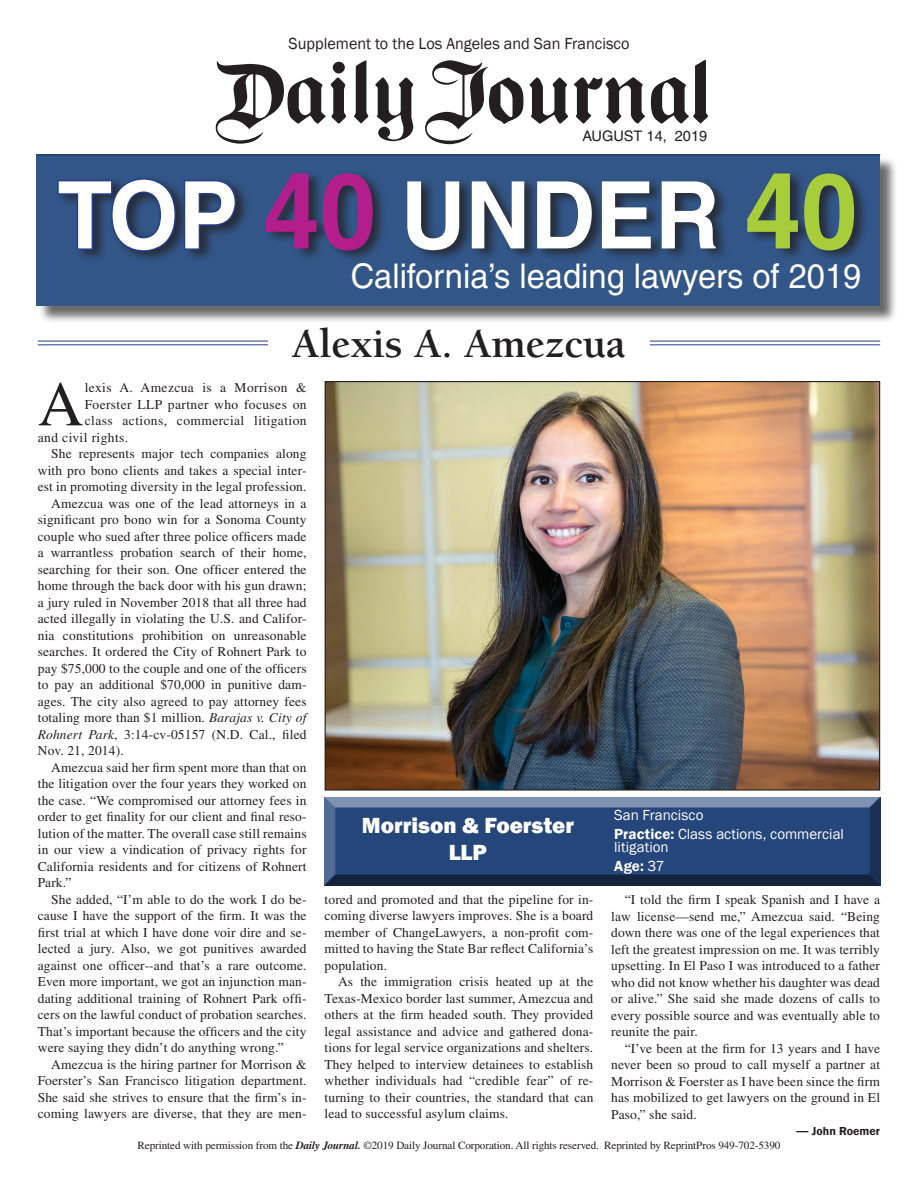
<style>
.page{position:relative;width:918px;height:1188px;background:#fff}
.page>*{position:absolute;margin:0;border:0;box-sizing:border-box;transform-origin:0 0}
.t1{font:700 93.3px "Helvetica";color:#fff;scale:.96 1}
.t2{font:63.3px "Times";color:#231f20}
.t3{font:700 42px "Berkeley Std";letter-spacing:-.005em;color:#231f20}
.t4{font:34.05px "Helvetica";color:#fff;scale:.96 1}
.t5{font:800 22.5px/27px "Franklin Gothic";color:#fff;text-align:center}
.t6{font:16.5px "Franklin Gothic";color:#231f20}
.t7{font:15px/18.9px "Franklin Gothic";color:#fff}
.t8{font:14.55px "Helvetica";color:#231f20}
.t9{font:13.5px/16.5px "Times";letter-spacing:.01em;color:#231f20;text-align:justify}
.t10{font:13.5px "Times";letter-spacing:.03em;color:#231f20}
.t11{font:600 12px "Franklin Gothic";color:#231f20}
.t12{font:11.1px "Times";letter-spacing:-.01em;color:#231f20}
.s1{font-size:105.6px;color:#b41e8c}
.s2{font-size:105.6px;color:#a7ce3a}
.s3{font-style:italic}
.s4{font-weight:600}
.s5{font-family:"Helvetica";font-weight:700}
.s6{font-weight:700;font-style:italic}
</style>
<div class="page">
<div style="left:325px;top:797px;width:556px;height:90px;background:#231f20;opacity:.75"></div>
<hr style="left:38px;top:341px;width:842px;height:1px;background:#253f8e">
<hr style="left:38px;top:344px;width:842px;height:1px;background:#253f8e">
<img style="left:327px;top:383px;width:551px;height:406px">
<svg style="left:354px;top:60px;width:14px;height:64px"></svg>
<svg style="left:651px;top:60px;width:57px;height:64px"></svg>
<svg style="left:216px;top:61px;width:130px;height:83px"></svg>
<svg style="left:375px;top:77px;width:38px;height:64px"></svg>
<svg style="left:425px;top:60px;width:98px;height:84px"></svg>
<svg style="left:530px;top:77px;width:38px;height:47px"></svg>
<svg style="left:574px;top:77px;width:71px;height:47px"></svg>
<hr style="left:38px;top:154px;width:842px;height:2px;background:#231f20">
<div style="left:268px;top:328px;width:382px;height:30px;background:#fff"></div>
<div style="left:38px;top:156px;width:860px;height:168px;background:#231f20;opacity:.75"></div>
<div style="left:36px;top:154px;width:843px;height:151px;background:#325687"></div>
<div style="left:56px;top:170px;width:812px;height:94px;background:#231f20;opacity:.75"></div>
<svg style="left:56px;top:177px;width:182px;height:76px"></svg>
<p class="t6" style="left:288px;top:33px;width:343px">Supplement to the Los Angeles and San Francisco</p>
<p class="t8" style="left:583px;top:127px;width:126px">AUGUST 14, 2019</p>
<h1 class="t1" style="left:57px;top:159px;width:835px">TOP <span class="s1">40</span> UNDER <span class="s2">40</span></h1>
<h3 class="t4" style="left:351px;top:256px;width:534px">California’s leading lawyers of 2019</h3>
<h3 class="t3" style="left:291px;top:322px;width:336px">Alexis A. Amezcua</h3>
<h2 class="t2" style="left:38px;top:368px;width:47px">A</h2>
<p class="t10" style="left:85px;top:380px;width:223px">lexis A. Amezcua is a Morrison &amp;</p>
<p class="t10" style="left:85px;top:397px;width:223px">Foerster LLP partner who focuses on</p>
<p class="t10" style="left:85px;top:413px;width:223px">class actions, commercial litigation</p>
<p class="t10" style="left:38px;top:430px;width:92px">and civil rights.</p>
<p class="t9" style="left:51px;top:445px;width:257px">She represents major tech companies along</p>
<p class="t9" style="left:38px;top:462px;width:270px">with pro bono clients and takes a special inter-</p>
<p class="t9" style="left:38px;top:478px;width:270px">est in promoting diversity in the legal profession.</p>
<p class="t9" style="left:51px;top:495px;width:257px">Amezcua was one of the lead attorneys in a</p>
<p class="t9" style="left:38px;top:511px;width:270px">significant pro bono win for a Sonoma County</p>
<p class="t9" style="left:38px;top:528px;width:270px">couple who sued after three police officers made</p>
<p class="t9" style="left:38px;top:544px;width:270px">a warrantless probation search of their home,</p>
<p class="t9" style="left:38px;top:561px;width:270px">searching for their son. One officer entered the</p>
<p class="t9" style="left:38px;top:577px;width:270px">home through the back door with his gun drawn;</p>
<p class="t9" style="left:38px;top:594px;width:270px">a jury ruled in November 2018 that all three had</p>
<p class="t9" style="left:38px;top:610px;width:270px">acted illegally in violating the U.S. and Califor-</p>
<p class="t9" style="left:38px;top:627px;width:270px">nia constitutions prohibition on unreasonable</p>
<p class="t9" style="left:38px;top:643px;width:270px">searches. It ordered the City of Rohnert Park to</p>
<p class="t9" style="left:38px;top:660px;width:270px">pay $75,000 to the couple and one of the officers</p>
<p class="t9" style="left:38px;top:676px;width:270px">to pay an additional $70,000 in punitive dam-</p>
<p class="t9" style="left:38px;top:693px;width:270px">ages. The city also agreed to pay attorney fees</p>
<p class="t9" style="left:38px;top:709px;width:270px">totaling more than $1 million. <span class="s3">Barajas v. City of</span></p>
<p class="t9" style="left:38px;top:726px;width:270px"><span class="s3">Rohnert Park</span>, 3:14-cv-05157 (N.D. Cal., filed</p>
<p class="t9" style="left:38px;top:742px;width:87px">Nov. 21, 2014).</p>
<p class="t9" style="left:51px;top:759px;width:257px">Amezcua said her firm spent more than that on</p>
<p class="t9" style="left:38px;top:775px;width:270px">the litigation over the four years they worked on</p>
<p class="t9" style="left:38px;top:792px;width:270px">the case. “We compromised our attorney fees in</p>
<p class="t9" style="left:38px;top:808px;width:270px">order to get finality for our client and final reso-</p>
<p class="t9" style="left:38px;top:825px;width:270px">lution of the matter. The overall case still remains</p>
<p class="t9" style="left:38px;top:841px;width:270px">in our view a vindication of privacy rights for</p>
<p class="t9" style="left:38px;top:858px;width:270px">California residents and for citizens of Rohnert</p>
<p class="t9" style="left:38px;top:874px;width:35px">Park.”</p>
<p class="t9" style="left:51px;top:891px;width:257px">She added, “I’m able to do the work I do be-</p>
<p class="t9" style="left:38px;top:907px;width:270px">cause I have the support of the firm. It was the</p>
<p class="t9" style="left:38px;top:924px;width:270px">first trial at which I have done voir dire and se-</p>
<p class="t9" style="left:38px;top:940px;width:270px">lected a jury. Also, we got punitives awarded</p>
<p class="t9" style="left:38px;top:957px;width:270px">against one officer--and that’s a rare outcome.</p>
<p class="t9" style="left:38px;top:973px;width:270px">Even more important, we got an injunction man-</p>
<p class="t9" style="left:38px;top:990px;width:270px">dating additional training of Rohnert Park offi-</p>
<p class="t9" style="left:38px;top:1006px;width:270px">cers on the lawful conduct of probation searches.</p>
<p class="t9" style="left:38px;top:1023px;width:270px">That’s important because the officers and the city</p>
<p class="t9" style="left:38px;top:1039px;width:247px">were saying they didn’t do anything wrong.”</p>
<p class="t9" style="left:51px;top:1056px;width:257px">Amezcua is the hiring partner for Morrison &amp;</p>
<p class="t9" style="left:38px;top:1072px;width:270px">Foerster’s San Francisco litigation department.</p>
<p class="t9" style="left:38px;top:1089px;width:270px">She said she strives to ensure that the firm’s in-</p>
<p class="t9" style="left:38px;top:1105px;width:270px">coming lawyers are diverse, that they are men-</p>
<h3 class="t5" style="left:362px;top:812px;width:214px">Morrison &amp; Foerster<br>LLP</h3>
<p class="t9" style="left:325px;top:891px;width:270px">tored and promoted and that the pipeline for in&shy;coming diverse lawyers improves. She is a board member of ChangeLawyers, a non-profit com&shy;mitted to having the State Bar reflect California’s population.</p>
<p class="t9" style="left:325px;top:974px;width:270px;text-indent:14px">As the immigration crisis heated up at the Texas-Mexico border last summer, Amezcua and others at the firm headed south. They provided legal assistance and advice and gathered dona&shy;tions for legal service organizations and shelters.<br>They helped to interview detainees to establish whether individuals had “credible fear” of re&shy;turning to their countries, the standard that can lead to successful asylum claims.</p>
<p class="t7" style="left:614px;top:806px;width:231px">San Francisco<br><span class="s4">Practice:</span> Class actions, commercial</p>
<p class="t7" style="left:614px;top:838px;width:56px">litigation<br><span class="s4">Age:</span> 37</p>
<p class="t9" style="left:611px;top:891px;width:270px;text-indent:14px">“I told the firm I speak Spanish and I have a law license—send me,” Amezcua said. “Being down there was one of the legal experiences that left the greatest impression on me. It was terribly upsetting. In El Paso I was introduced to a father who did not know whether his daughter was dead or alive.” She said she made dozens of calls to every possible source and was eventually able to reunite the pair.</p>
<p class="t9" style="left:611px;top:1040px;width:270px;text-indent:14px">“I’ve been at the firm for 13 years and I have never been so proud to call myself a partner at Morrison &amp; Foerster as I have been since the firm has mobilized to get lawyers on the ground in El Paso,” she said.</p>
<p class="t11" style="left:797px;top:1123px;width:85px"><span class="s5">—</span> John Roemer</p>
<p class="t12" style="left:138px;top:1139px;width:644px">Reprinted with permission from the <span class="s6">Daily Journal.</span> ©2019 Daily Journal Corporation. All rights reserved. Reprinted by ReprintPros 949-702-5390</p>
</div>
